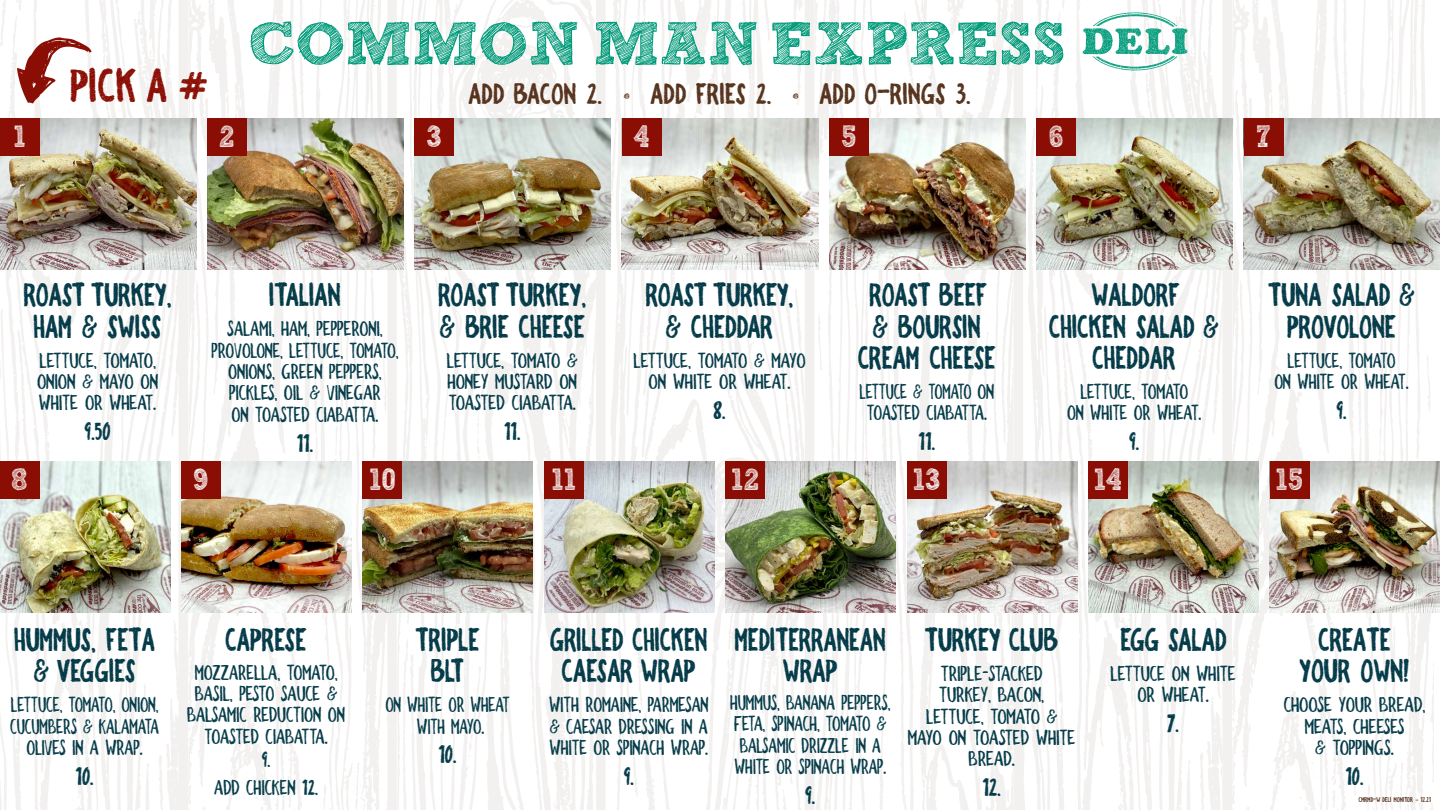
<style>
.page{position:relative;width:1440px;height:810px;background:#fff}
.page>*{position:absolute;margin:0;border:0;box-sizing:border-box;transform-origin:0 0}
.t1{font:700 60.25px "freeversion Sketch Block";color:#009b7a}
.t2{font:700 46.5px "Bite Chalk";color:#8b0e04}
.t3{font:700 32px/31.1px "Bite Chalk";letter-spacing:-.01em;color:#003846;text-align:center;scale:.93 1}
.t4{font:700 32px/31.2px "Bite Chalk";letter-spacing:-.01em;color:#003846;text-align:center;scale:.91 1}
.t5{font:700 30.69px "freeversion Sketch Block";color:#fff;scale:.93 1}
.t6{font:700 28.94px "Bite Chalk";color:#54301a}
.t7{font:700 24.69px "Bite Chalk";letter-spacing:-.01em;color:#003846;scale:.95 1}
.t8{font:21.38px/21.4px "Bite Chalk Normal";letter-spacing:-.01em;color:#003846;text-align:center;scale:.95 1}
.t9{font:21.38px/21.4px "Bite Chalk Normal";letter-spacing:-.01em;color:#003846;text-align:center;scale:.92 1}
.t10{font:21.38px/21.4px "Bite Chalk Normal";letter-spacing:-.01em;color:#003846;text-align:center;scale:.9 1}
.t11{font:21.38px/21.4px "Bite Chalk Normal";letter-spacing:-.01em;color:#003846;scale:.86 1}
.t12{font:21.38px/21.4px "Bite Chalk Normal";letter-spacing:-.01em;color:#003846;text-align:center;scale:.85 1}
.t13{font:21.38px/21.4px "Bite Chalk Normal";letter-spacing:-.01em;color:#003846;text-align:center;scale:.83 1}
.t14{font:700 21.38px "Bite Chalk";color:#003846;scale:.92 1}
.t15{font:700 6.88px "Bite Chalk";color:#54301a}
.s1{font-family:"Cabin Sketch"}
.s2{font-family:"Bite Chalk";font-weight:700}
</style>
<div class="page">
<img style="left:0;top:1px;width:1434px;height:809px">
<img style="left:1081px;top:12px;width:111px;height:60px">
<img style="left:16px;top:35px;width:77px;height:68px">
<img style="left:363px;top:461px;width:170px;height:151px">
<img style="left:207px;top:118px;width:196px;height:152px">
<img style="left:1244px;top:118px;width:196px;height:152px">
<img style="left:829px;top:118px;width:196px;height:152px">
<img style="left:622px;top:118px;width:196px;height:152px">
<img style="left:415px;top:118px;width:196px;height:152px">
<img style="left:0;top:118px;width:196px;height:152px">
<img style="left:1037px;top:118px;width:196px;height:152px">
<div style="left:0;top:118px;width:39px;height:38px;background:#8b0e04"></div>
<div style="left:1037px;top:118px;width:39px;height:38px;background:#8b0e04"></div>
<div style="left:207px;top:118px;width:40px;height:38px;background:#8b0e04"></div>
<div style="left:415px;top:118px;width:39px;height:38px;background:#8b0e04"></div>
<div style="left:622px;top:118px;width:39px;height:38px;background:#8b0e04"></div>
<div style="left:829px;top:118px;width:40px;height:38px;background:#8b0e04"></div>
<div style="left:1244px;top:118px;width:39px;height:38px;background:#8b0e04"></div>
<img style="left:1089px;top:461px;width:169px;height:151px">
<img style="left:1270px;top:461px;width:170px;height:152px">
<img style="left:0;top:461px;width:170px;height:151px">
<img style="left:907px;top:461px;width:170px;height:151px">
<img style="left:726px;top:461px;width:170px;height:151px">
<img style="left:544px;top:461px;width:170px;height:151px">
<img style="left:181px;top:461px;width:171px;height:151px">
<div style="left:181px;top:461px;width:40px;height:38px;background:#8b0e04"></div>
<div style="left:363px;top:461px;width:39px;height:38px;background:#8b0e04"></div>
<div style="left:0;top:461px;width:39px;height:38px;background:#8b0e04"></div>
<div style="left:544px;top:461px;width:40px;height:38px;background:#8b0e04"></div>
<div style="left:726px;top:461px;width:39px;height:38px;background:#8b0e04"></div>
<div style="left:907px;top:461px;width:39px;height:38px;background:#8b0e04"></div>
<div style="left:1088px;top:461px;width:40px;height:38px;background:#8b0e04"></div>
<div style="left:1270px;top:461px;width:39px;height:38px;background:#8b0e04"></div>
<h3 class="t5" style="left:13px;top:125px;width:15px">1</h3>
<h2 class="t2" style="left:71px;top:60px;width:140px">PICK A #</h2>
<h1 class="t1" style="left:248px;top:21px;width:819px">COMMON MAN EXPRESS</h1>
<h3 class="t6" style="left:469px;top:78px;width:504px">ADD BACON 2. <span class="s1">•</span> ADD FRIES 2. <span class="s1">•</span> ADD O-RINGS 3.</h3>
<h3 class="t5" style="left:219px;top:125px;width:19px">2</h3>
<h3 class="t5" style="left:427px;top:125px;width:18px">3</h3>
<h3 class="t5" style="left:633px;top:125px;width:19px">4</h3>
<h3 class="t5" style="left:841px;top:125px;width:18px">5</h3>
<h3 class="t5" style="left:1049px;top:125px;width:17px">6</h3>
<h3 class="t5" style="left:1256px;top:125px;width:17px">7</h3>
<h3 class="t3" style="left:24px;top:280px;width:161px">ROAST TURKEY,<br>HAM &amp; SWISS</h3>
<p class="t8" style="left:37px;top:350px;width:129px;text-align:justify">LETTUCE, TOMATO, ONION &amp; MAYO ON WHITE OR WHEAT.</p>
<p class="t7" style="left:85px;top:418px;width:29px">9.50</p>
<h3 class="t3" style="left:269px;top:280px;width:79px">ITALIAN</h3>
<p class="t9" style="left:212px;top:319px;width:205px">SALAMI, HAM, PEPPERONI,<br>PROVOLONE, LETTUCE, TOMATO,<br>ONIONS, GREEN PEPPERS,<br>PICKLES, OIL &amp; VINEGAR<br>ON TOASTED CIABATTA.</p>
<p class="t7" style="left:297px;top:429px;width:19px">11.</p>
<h3 class="t3" style="left:439px;top:280px;width:161px;text-align:left">ROAST TURKEY, &amp; BRIE CHEESE</h3>
<p class="t8" style="left:447px;top:350px;width:140px;text-align:justify">LETTUCE, TOMATO &amp; HONEY MUSTARD ON TOASTED CIABATTA.</p>
<p class="t7" style="left:504px;top:418px;width:19px">11.</p>
<h3 class="t3" style="left:646px;top:280px;width:161px">ROAST TURKEY, &amp; CHEDDAR</h3>
<p class="t8" style="left:634px;top:350px;width:183px">LETTUCE, TOMATO &amp; MAYO<br>ON WHITE OR WHEAT.</p>
<p class="t7" style="left:714px;top:397px;width:15px">8.</p>
<h3 class="t3" style="left:858px;top:280px;width:150px">ROAST BEEF &amp; BOURSIN<br>CREAM CHEESE</h3>
<p class="t13" style="left:860px;top:381px;width:164px">LETTUCE &amp; TOMATO ON<br>TOASTED CIABATTA.</p>
<p class="t7" style="left:919px;top:428px;width:19px">11.</p>
<h3 class="t3" style="left:1050px;top:280px;width:184px">WALDORF<br>CHICKEN SALAD &amp;<br>CHEDDAR</h3>
<p class="t10" style="left:1067px;top:381px;width:151px">LETTUCE, TOMATO<br>ON WHITE OR WHEAT.</p>
<p class="t7" style="left:1129px;top:428px;width:13px">9.</p>
<h3 class="t3" style="left:1269px;top:280px;width:159px">TUNA SALAD &amp;<br>PROVOLONE</h3>
<p class="t10" style="left:1275px;top:350px;width:151px">LETTUCE, TOMATO<br>ON WHITE OR WHEAT.</p>
<p class="t7" style="left:1337px;top:397px;width:13px">9.</p>
<h3 class="t5" style="left:11px;top:468px;width:19px">8</h3>
<h3 class="t5" style="left:193px;top:468px;width:18px">9</h3>
<h3 class="t5" style="left:369px;top:468px;width:30px">10</h3>
<h3 class="t5" style="left:552px;top:468px;width:28px">11</h3>
<h3 class="t5" style="left:731px;top:468px;width:32px">12</h3>
<h3 class="t5" style="left:913px;top:468px;width:31px">13</h3>
<h3 class="t5" style="left:1094px;top:468px;width:32px">14</h3>
<h3 class="t5" style="left:1276px;top:468px;width:31px">15</h3>
<h3 class="t3" style="left:14px;top:624px;width:153px">HUMMUS, FETA &amp; VEGGIES</h3>
<p class="t12" style="left:11px;top:694px;width:177px">LETTUCE, TOMATO, ONION,<br>CUCUMBERS &amp; KALAMATA<br>OLIVES IN A WRAP.</p>
<p class="t7" style="left:76px;top:763px;width:21px">10.</p>
<h3 class="t3" style="left:226px;top:624px;width:89px">CAPRESE</h3>
<p class="t9" style="left:188px;top:662px;width:173px">MOZZARELLA, TOMATO,<br>BASIL, PESTO SAUCE &amp;<br>BALSAMIC REDUCTION ON<br>TOASTED CIABATTA.</p>
<p class="t14" style="left:262px;top:748px;width:11px">9.</p>
<p class="t9" style="left:215px;top:777px;width:114px">ADD CHICKEN <span class="s2">12.</span></p>
<h3 class="t3" style="left:416px;top:624px;width:71px">TRIPLE<br>BLT</h3>
<p class="t12" style="left:386px;top:694px;width:148px">ON WHITE OR WHEAT<br>WITH MAYO.</p>
<p class="t7" style="left:439px;top:741px;width:21px">10.</p>
<h3 class="t4" style="left:550px;top:624px;width:175px">GRILLED CHICKEN<br>CAESAR WRAP</h3>
<p class="t10" style="left:549px;top:694px;width:179px;text-align:justify">WITH ROMAINE, PARMESAN &amp; CAESAR DRESSING IN A WHITE OR SPINACH WRAP.</p>
<p class="t7" style="left:624px;top:763px;width:13px">9.</p>
<h3 class="t4" style="left:735px;top:624px;width:168px">MEDITERRANEAN<br>WRAP</h3>
<p class="t11" style="left:731px;top:692px;width:188px">HUMMUS, BANANA PEPPERS,<br>FETA, SPINACH, TOMATO &amp;<br>BALSAMIC DRIZZLE IN A<br>WHITE OR SPINACH WRAP.</p>
<p class="t7" style="left:805px;top:782px;width:13px">9.</p>
<h3 class="t3" style="left:925px;top:624px;width:145px">TURKEY CLUB</h3>
<p class="t8" style="left:908px;top:663px;width:178px">TRIPLE-STACKED<br>TURKEY, BACON,<br>LETTUCE, TOMATO &amp;<br>MAYO ON TOASTED WHITE<br>BREAD.</p>
<p class="t7" style="left:983px;top:774px;width:21px">12.</p>
<h3 class="t3" style="left:1121px;top:624px;width:116px">EGG SALAD</h3>
<p class="t8" style="left:1111px;top:663px;width:134px">LETTUCE ON WHITE<br>OR WHEAT.</p>
<p class="t7" style="left:1168px;top:710px;width:14px">7.</p>
<h3 class="t3" style="left:1300px;top:624px;width:120px">CREATE<br>YOUR OWN!</h3>
<p class="t8" style="left:1284px;top:694px;width:151px">CHOOSE YOUR BREAD,<br>MEATS, CHEESES<br>&amp; TOPPINGS.</p>
<p class="t7" style="left:1346px;top:763px;width:21px">10.</p>
<p class="t15" style="left:1359px;top:796px;width:74px">CMRMD-W DELI MONITOR <span class="s1">–</span> 12.21</p>
</div>
